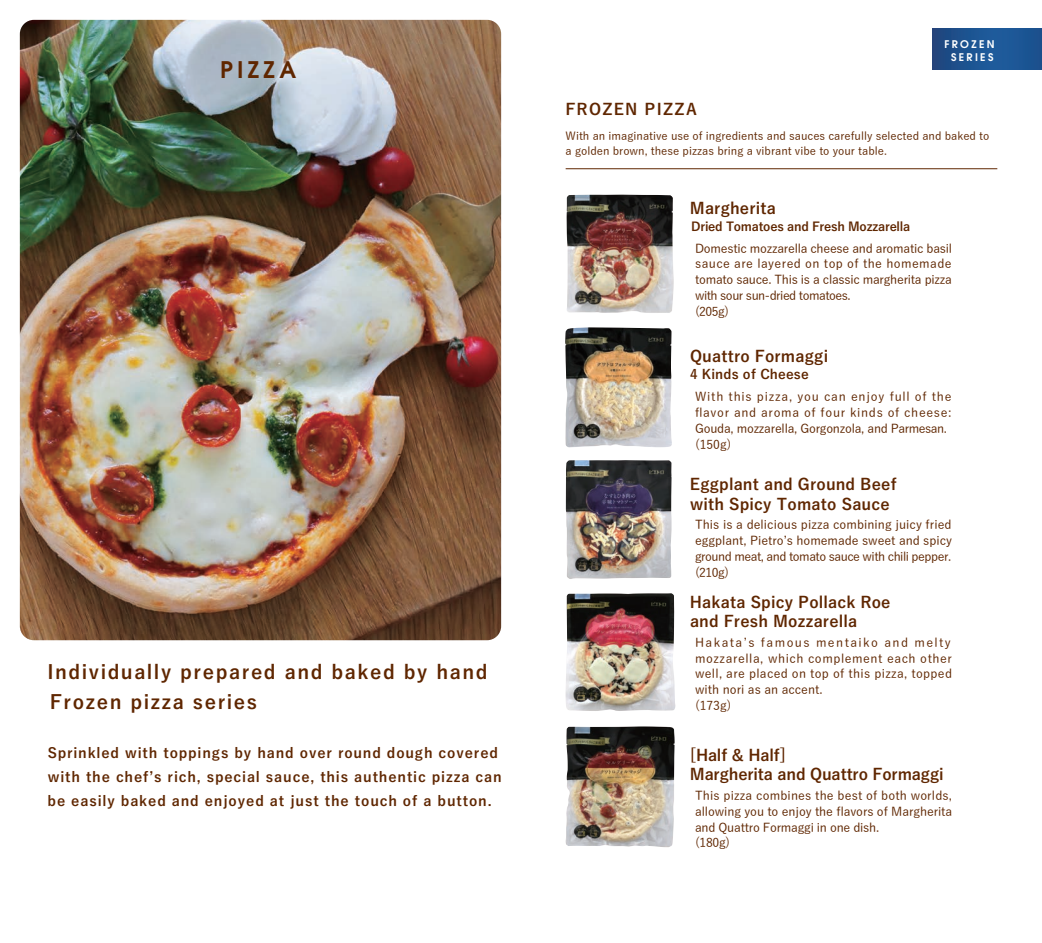
<style>
.page{position:relative;width:1042px;height:943px;background:#fff}
.page>*{position:absolute;margin:0;border:0;box-sizing:border-box;transform-origin:0 0}
.t1{font:600 22.75px "ITC Avant Garde Pro";letter-spacing:.19em;color:#5f2600}
.t2{font:700 19.25px/30.3px "Yu Go";letter-spacing:.08em;color:#5f2600}
.t3{font:700 15.75px/19.2px "Yu Go";letter-spacing:.01em;color:#5f2600}
.t4{font:700 15.75px/19.4px "Yu Go";letter-spacing:-.01em;color:#5f2600}
.t5{font:700 15.75px "Yu Go";letter-spacing:.08em;color:#5f2600}
.t6{font:700 14px/24.2px "Yu Go";letter-spacing:.06em;color:#5f2600}
.t7{font:700 13.12px "Yu Go";letter-spacing:.01em;color:#5f2600}
.t8{font:500 12.25px/15.8px "Yu Go";letter-spacing:-.01em;color:#5f2600}
.t9{font:500 12.25px/15.8px "Yu Go";letter-spacing:.045em;color:#5f2600}
.t10{font:500 12.25px/15.8px "Yu Go";letter-spacing:.055em;color:#5f2600}
.t11{font:700 12.25px "Yu Go";letter-spacing:-.02em;color:#5f2600}
.t12{font:500 11.2px/15px "Yu Go";color:#5f2600}
.t13{font:600 10.5px/13.7px "ITC Avant Garde Pro";letter-spacing:.225em;color:#fff;text-align:center}
</style>
<div class="page">
<img style="left:565px;top:327px;width:107px;height:121px">
<img style="left:565px;top:593px;width:110px;height:118px">
<img style="left:20px;top:20px;width:481px;height:620px">
<img style="left:566px;top:460px;width:106px;height:119px">
<img style="left:565px;top:726px;width:110px;height:121px">
<img style="left:566px;top:195px;width:108px;height:118px">
<hr style="left:566px;top:168px;width:431px;height:1px;background:#5f2600">
<div style="left:932px;top:28px;width:110px;height:41px;background:linear-gradient(to right,#1f4d87,#1b599a)"></div>
<h1 class="t1" style="left:220px;top:54px;width:77px">PIZZA</h1>
<h2 class="t2" style="left:47px;top:657px;width:442px">Individually prepared and baked by hand<br>Frozen pizza series</h2>
<p class="t6" style="left:48px;top:741px;width:456px">Sprinkled with toppings by hand over round dough covered with the chefʼs rich, special sauce, this authentic pizza can be easily baked and enjoyed at just the touch of a button.</p>
<p class="t5" style="left:565px;top:100px;width:133px">FROZEN PIZZA</p>
<p class="t13" style="left:944px;top:37px;width:52px">FROZEN<br>SERIES</p>
<p class="t12" style="left:566px;top:127px;width:425px">With an imaginative use of ingredients and sauces carefully selected and baked to a golden brown, these pizzas bring a vibrant vibe to your table.</p>
<p class="t3" style="left:690px;top:198px;width:87px">Margherita</p>
<p class="t8" style="left:695px;top:239px;width:258px">Domestic mozzarella cheese and aromatic basil sauce are layered on top of the homemade tomato sauce. This is a classic margherita pizza with sour sun-dried tomatoes.<br>(205g)</p>
<p class="t11" style="left:691px;top:219px;width:220px">Dried Tomatoes and Fresh Mozzarella</p>
<p class="t3" style="left:690px;top:347px;width:140px">Quattro Formaggi</p>
<p class="t7" style="left:690px;top:367px;width:120px">4 Kinds of Cheese</p>
<p class="t10" style="left:695px;top:387px;width:258px">With this pizza, you can enjoy full of the flavor and aroma of four kinds of cheese:<br>Gouda, mozzarella, Gorgonzola, and Parmesan. (150g)</p>
<p class="t3" style="left:690px;top:475px;width:208px">Eggplant and Ground Beef with Spicy Tomato Sauce</p>
<p class="t8" style="left:695px;top:515px;width:258px;text-align:justify">This is a delicious pizza combining juicy fried eggplant, Pietroʼs homemade sweet and spicy ground meat, and tomato sauce with chili pepper. (210g)</p>
<p class="t3" style="left:690px;top:592px;width:202px">Hakata Spicy Pollack Roe and Fresh Mozzarella</p>
<p class="t9" style="left:695px;top:633px;width:258px">Hakataʼs famous mentaiko and melty mozzarella, which complement each other well, are placed on top of this pizza, topped with nori as an accent.<br>(173g)</p>
<p class="t4" style="left:690px;top:745px;width:255px">[Half &amp; Half]<br>Margherita and Quattro Formaggi</p>
<p class="t8" style="left:695px;top:786px;width:259px">This pizza combines the best of both worlds, allowing you to enjoy the flavors of Margherita and Quattro Formaggi in one dish.<br>(180g)</p>
</div>
